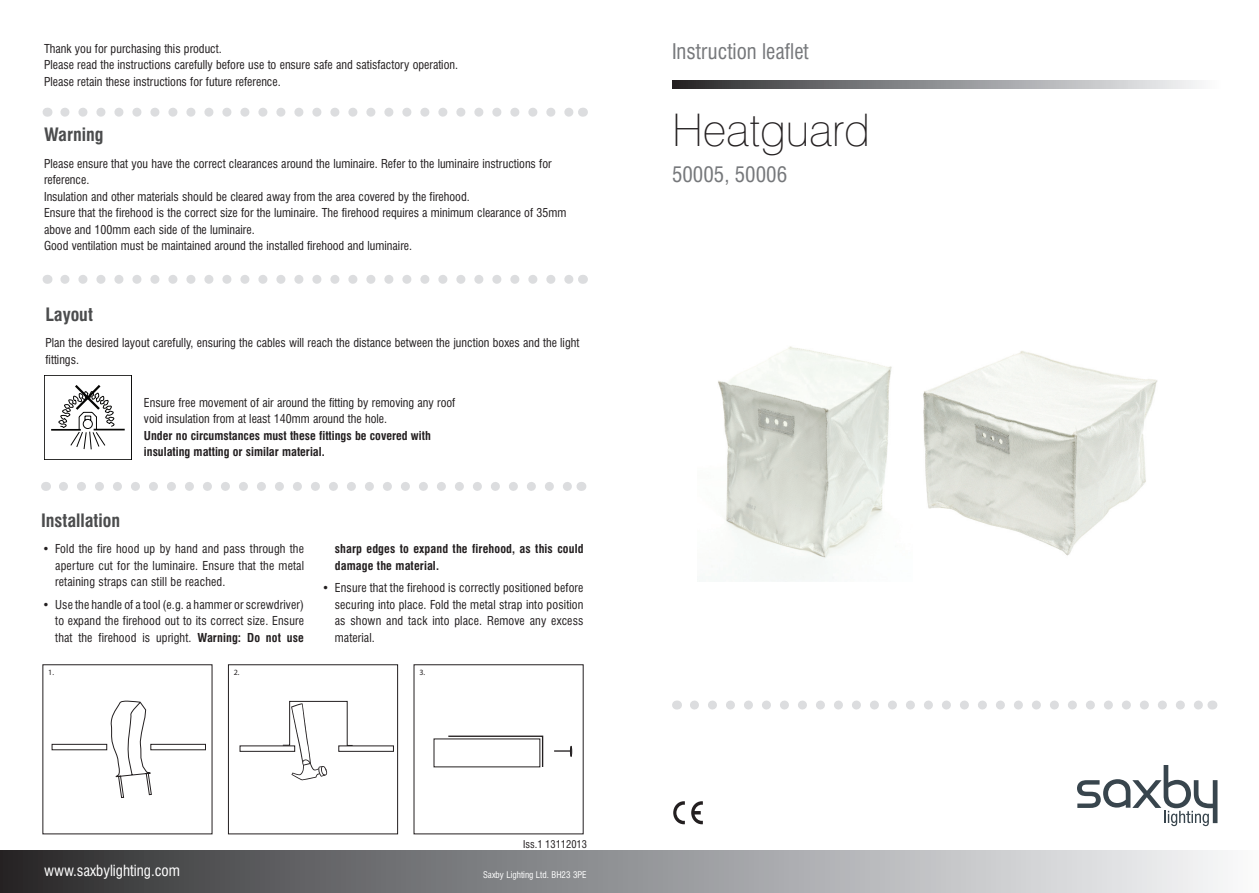
<style>
.page{position:relative;width:1259px;height:893px;background:#fff}
.page>*{position:absolute;margin:0;border:0;box-sizing:border-box;transform-origin:0 0}
.t1{font:100 45px "Swiss 721 BT";color:#231f20}
.t2{font:condensed 21px "Swiss 721 BT";color:#76787b}
.t3{font:700 condensed 18px "Swiss 721 BT";color:#4b4c4d}
.t4{font:condensed 15px "Swiss 721 BT";color:#fff}
.t5{font:condensed 12px/16.5px "Swiss 721 BT";color:#231f20}
.t6{font:700 condensed 12px/16.5px "Swiss 721 BT";color:#231f20}
.t7{font:condensed 10.5px "Swiss 721 BT";color:#231f20}
.t8{font:condensed 9px "Swiss 721 BT";color:#fff}
.t9{font:8.1px "Myriad";color:#231f20}
.s1{font-weight:700}
</style>
<div class="page">
<svg style="left:673px;top:801px;width:12px;height:23px"></svg>
<svg style="left:691px;top:801px;width:12px;height:23px"></svg>
<svg style="left:672px;top:80px;width:527px;height:9px;background:#8e8f91"></svg>
<div style="left:0;top:850px;width:1259px;height:43px;background:linear-gradient(to right,#2d2d2f,#f9fbfd)"></div>
<svg style="left:1077px;top:765px;width:140px;height:61px"></svg>
<svg style="left:694px;top:700px;width:509px;height:9px"></svg>
<svg style="left:63px;top:482px;width:509px;height:9px"></svg>
<img style="left:923px;top:351px;width:235px;height:205px">
<img style="left:718px;top:346px;width:174px;height:235px">
<hr style="left:94px;top:429px;width:31px;height:1px;background:#050504">
<hr style="left:51px;top:429px;width:30px;height:2px;background:#050504">
<svg style="left:55px;top:385px;width:62px;height:65px"></svg>
<div style="left:44px;top:375px;width:88px;height:85px;border:1px solid #050504"></div>
<svg style="left:43px;top:664px;width:540px;height:170px"></svg>
<svg style="left:282px;top:701px;width:290px;height:79px"></svg>
<svg style="left:65px;top:275px;width:508px;height:9px"></svg>
<svg style="left:65px;top:108px;width:508px;height:9px"></svg>
<p class="t5" style="left:44px;top:40px;width:179px">Thank you for purchasing this product.</p>
<p class="t5" style="left:44px;top:56px;width:415px">Please read the instructions carefully before use to ensure safe and satisfactory operation.</p>
<p class="t5" style="left:44px;top:73px;width:238px">Please retain these instructions for future reference.</p>
<p class="t3" style="left:44px;top:124px;width:61px">Warning</p>
<p class="t5" style="left:44px;top:155px;width:509px">Please ensure that you have the correct clearances around the luminaire. Refer to the luminaire instructions for reference.</p>
<p class="t5" style="left:44px;top:188px;width:427px">Insulation and other materials should be cleared away from the area covered by the firehood.</p>
<p class="t5" style="left:44px;top:204px;width:524px">Ensure that the firehood is the correct size for the luminaire. The firehood requires a minimum clearance of 35mm above and 100mm each side of the luminaire.</p>
<p class="t5" style="left:44px;top:237px;width:369px">Good ventilation must be maintained around the installed firehood and luminaire.</p>
<p class="t3" style="left:46px;top:304px;width:49px">Layout</p>
<p class="t5" style="left:46px;top:335px;width:535px">Plan the desired layout carefully, ensuring the cables will reach the distance between the junction boxes and the light fittings.</p>
<p class="t5" style="left:144px;top:394px;width:313px">Ensure free movement of air around the fitting by removing any roof void insulation from at least 140mm around the hole.</p>
<p class="t6" style="left:144px;top:427px;width:288px">Under no circumstances must these fittings be covered with insulating matting or similar material.</p>
<p class="t3" style="left:41px;top:509px;width:81px">Installation</p>
<p class="t5" style="left:55px;top:540px;width:250px;text-align:justify;text-indent:-13px">• Fold the fire hood up by hand and pass through the aperture cut for the luminaire. Ensure that the metal retaining straps can still be reached.</p>
<p class="t5" style="left:55px;top:596px;width:250px;text-align:justify;text-indent:-13px">• Use the handle of a tool (e.g. a hammer or screwdriver) to expand the firehood out to its correct size. Ensure that the firehood is upright. <span class="s1">Warning: Do not use</span></p>
<p class="t6" style="left:335px;top:540px;width:250px">sharp edges to expand the firehood, as this could damage the material.</p>
<p class="t5" style="left:335px;top:580px;width:250px;text-align:justify;text-indent:-13px">• Ensure that the firehood is correctly positioned before securing into place. Fold the metal strap into position as shown and tack into place. Remove any excess material.</p>
<p class="t9" style="left:48px;top:669px;width:7px">1.</p>
<p class="t9" style="left:234px;top:669px;width:7px">2.</p>
<p class="t9" style="left:419px;top:669px;width:7px">3.</p>
<p class="t4" style="left:44px;top:862px;width:138px">www.saxbylighting.com</p>
<p class="t7" style="left:523px;top:838px;width:65px">Iss.1 13112013</p>
<p class="t8" style="left:483px;top:869px;width:105px">Saxby Lighting Ltd. BH23 3PE</p>
<p class="t2" style="left:672px;top:39px;width:138px">Instruction leaflet</p>
<p class="t1" style="left:672px;top:103px;width:199px">Heatguard</p>
<p class="t2" style="left:672px;top:162px;width:117px">50005, 50006</p>
</div>
